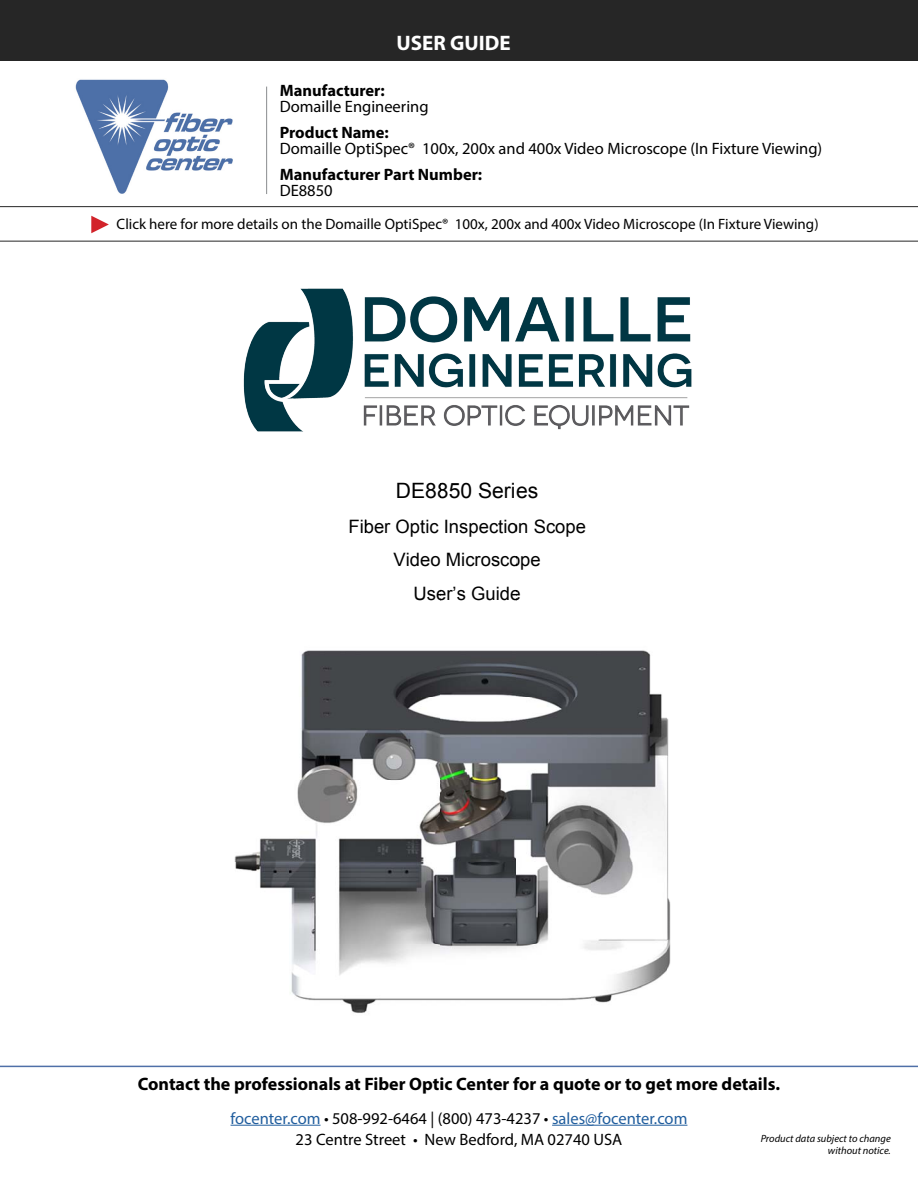
<style>
.page{position:relative;width:918px;height:1188px;background:#fff}
.page>*{position:absolute;margin:0;border:0;box-sizing:border-box;transform-origin:0 0}
.t1{font:21.15px "Arial";color:#000}
.t2{font:700 21px "Myriad Pro";color:#fff}
.t3{font:18.45px/33.5px "Arial";color:#000;text-align:center}
.t4{font:700 18px "Myriad Pro";color:#000}
.t5{font:16.5px/16.5px "Myriad Pro";color:#000}
.t6{font:16.5px "Myriad Pro";color:#215e9e}
.t7{font:700 16.5px "Myriad Pro";color:#000}
.t8{font:15px "Myriad Pro";color:#000}
.t9{font:italic 10.5px/12.6px "Myriad Pro";color:#000;text-align:right}
.s1{font-weight:700}
.s2{color:#000}
</style>
<div class="page">
<hr style="left:231px;top:1125px;width:90px;height:1px;background:#215e9e">
<hr style="left:552px;top:1125px;width:135px;height:1px;background:#215e9e">
<hr style="left:0;top:1066px;width:918px;height:1px;background:#4f70a8">
<img style="left:234px;top:650px;width:437px;height:363px">
<div style="left:215px;top:698px;width:75px;height:82px;background:#fff"></div>
<div style="left:215px;top:945px;width:75px;height:82px;background:#fff"></div>
<img style="left:243px;top:288px;width:449px;height:144px">
<div style="left:0;top:0;width:918px;height:60px;background:#262626"></div>
<hr style="left:266px;top:87px;width:1px;height:107px;background:#8a8c8e">
<img style="left:75px;top:79px;width:158px;height:115px">
<hr style="left:0;top:241px;width:918px;height:1px;background:#262626">
<svg style="left:91px;top:216px;width:18px;height:17px"></svg>
<hr style="left:0;top:206px;width:918px;height:1px;background:#262626">
<p class="t2" style="left:397px;top:29px;width:116px">USER GUIDE</p>
<p class="t5" style="left:280px;top:82px;width:150px"><span class="s1">Manufacturer:<br></span>Domaille Engineering</p>
<p class="t5" style="left:280px;top:124px;width:544px"><span class="s1">Product Name:<br></span>Domaille OptiSpec® 100x, 200x and 400x Video Microscope (In Fixture Viewing)</p>
<p class="t7" style="left:280px;top:163px;width:204px">Manufacturer Part Number:</p>
<p class="t5" style="left:280px;top:182px;width:54px">DE8850</p>
<p class="t8" style="left:117px;top:215px;width:703px">Click here for more details on the Domaille OptiSpec® 100x, 200x and 400x Video Microscope (In Fixture Viewing)</p>
<p class="t1" style="left:396px;top:477px;width:144px">DE8850 Series</p>
<p class="t3" style="left:348px;top:510px;width:239px">Fiber Optic Inspection Scope</p>
<p class="t3" style="left:393px;top:543px;width:149px">Video Microscope<br>User’s Guide</p>
<p class="t4" style="left:138px;top:1072px;width:644px">Contact the professionals at Fiber Optic Center for a quote or to get more details.</p>
<p class="t6" style="left:231px;top:1108px;width:458px">focenter.com <span class="s2">• 508-992-6464 | (800) 473-4237 •</span> sales@focenter.com</p>
<p class="t5" style="left:296px;top:1131px;width:328px">23 Centre Street • New Bedford, MA 02740 USA</p>
<p class="t9" style="left:761px;top:1132px;width:132px">Product data subject to change without notice.</p>
</div>
